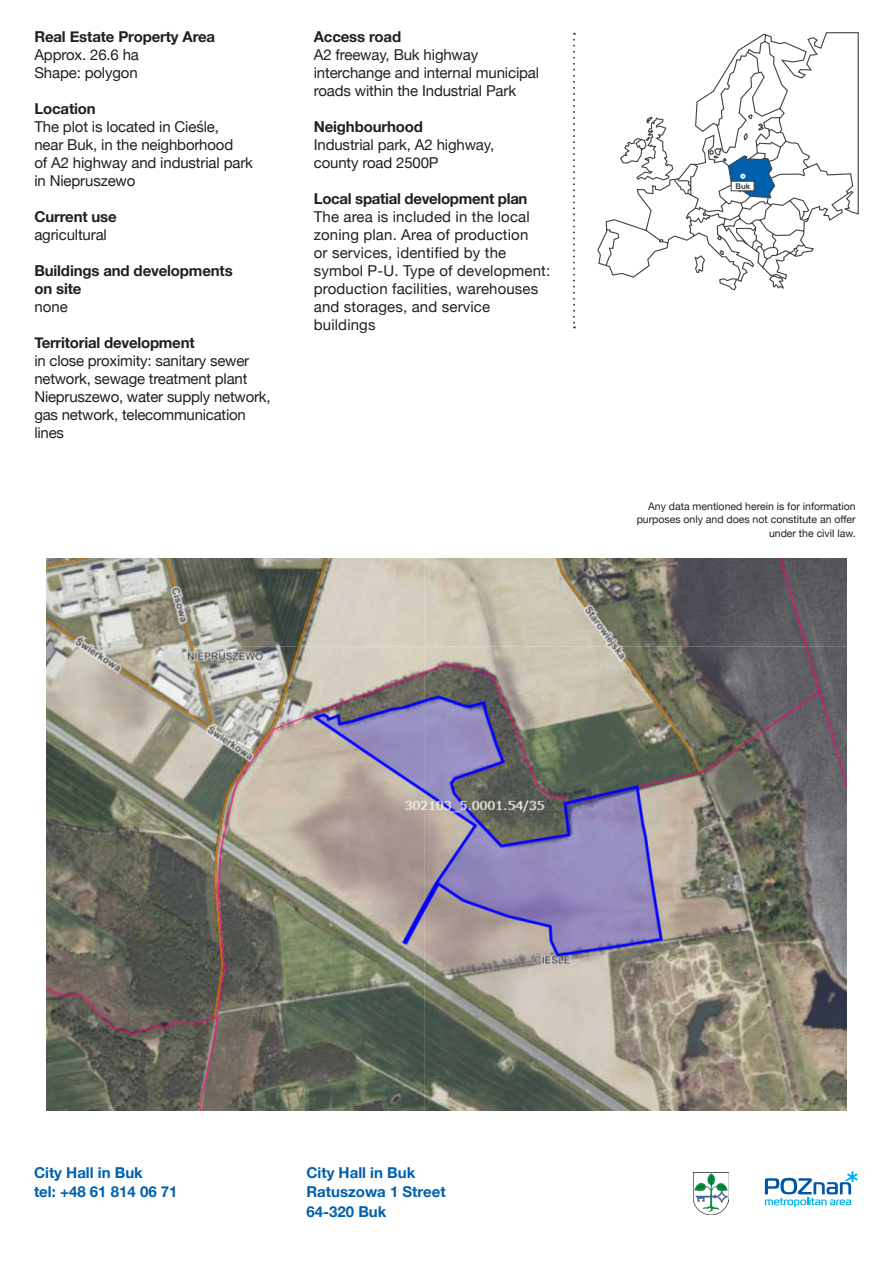
<style>
.page{position:relative;width:893px;height:1263px;background:#fff}
.page>*{position:absolute;margin:0;border:0;box-sizing:border-box;transform-origin:0 0}
.body{font:15px/18px "Helvetica Neue";letter-spacing:-.01em;color:#231f20}
.body-2{font:15px/18px "Helvetica Neue";letter-spacing:.01em;color:#231f20}
.body-3{font:700 15px/18px "Helvetica Neue";letter-spacing:-.01em;color:#231f20}
.t1{font:700 15px "Helvetica Neue";color:#0160ae}
.t2{font:10.5px "Helvetica Neue";color:#231f20}
.t3{font:700 7.8px "Helvetica Neue";color:#3f4347}
.s1{font-weight:700}
</style>
<div class="page">
<img style="left:47px;top:558px;width:799px;height:552px">
<svg style="left:597px;top:32px;width:262px;height:259px"></svg>
<svg style="left:727px;top:155px;width:49px;height:44px"></svg>
<svg style="left:573px;top:33px;width:2px;height:295px"></svg>
<svg style="left:765px;top:1171px;width:93px;height:36px"></svg>
<img style="left:694px;top:1173px;width:35px;height:42px">
<div style="left:731px;top:181px;width:23px;height:10px;background:#fff;border:1px solid #3f4347"></div>
<p class="body-3" style="left:34px;top:28px;width:182px">Real Estate Property Area</p>
<p class="body" style="left:34px;top:47px;width:106px">Approx. 26.6 ha</p>
<p class="body" style="left:34px;top:65px;width:105px">Shape: polygon</p>
<p class="body-3" style="left:34px;top:100px;width:63px">Location</p>
<p class="body" style="left:34px;top:119px;width:220px">The plot is located in Cieśle,<br>near Buk, in the neighborhood<br>of A2 highway and industrial park in Niepruszewo</p>
<p class="body-3" style="left:34px;top:208px;width:84px">Current use</p>
<p class="body" style="left:34px;top:227px;width:74px">agricultural</p>
<p class="body-3" style="left:34px;top:262px;width:200px">Buildings and developments on site</p>
<p class="body" style="left:34px;top:299px;width:35px">none</p>
<p class="body" style="left:34px;top:335px;width:238px"><span class="s1">Territorial development<br></span>in close proximity: sanitary sewer network, sewage treatment plant<br>Niepruszewo, water supply network, gas network, telecommunication lines</p>
<p class="body-3" style="left:314px;top:28px;width:89px">Access road</p>
<p class="body" style="left:314px;top:47px;width:227px">A2 freeway, Buk highway interchange and internal municipal roads within the Industrial Park</p>
<p class="body-3" style="left:314px;top:118px;width:111px">Neighbourhood</p>
<p class="body" style="left:314px;top:137px;width:182px">Industrial park, A2 highway, county road 2500P</p>
<p class="body-3" style="left:314px;top:190px;width:215px">Local spatial development plan</p>
<p class="body-2" style="left:314px;top:209px;width:238px">The area is included in the local zoning plan. Area of production<br>or services, identified by the symbol P-U. Type of development: production facilities, warehouses and storages, and service buildings</p>
<p class="t3" style="left:736px;top:180px;width:16px">Buk</p>
<p class="t2" style="left:648px;top:498px;width:209px">Any data mentioned herein is for information</p>
<p class="t2" style="left:637px;top:512px;width:221px">purposes only and does not constitute an offer</p>
<p class="t2" style="left:769px;top:525px;width:88px">under the civil law.</p>
<p class="t1" style="left:34px;top:1160px;width:110px">City Hall in Buk</p>
<p class="t1" style="left:34px;top:1180px;width:145px">tel: +48 61 814 06 71</p>
<p class="t1" style="left:306px;top:1160px;width:110px">City Hall in Buk</p>
<p class="t1" style="left:306px;top:1180px;width:141px">Ratuszowa 1 Street</p>
<p class="t1" style="left:306px;top:1199px;width:82px">64-320 Buk</p>
</div>
